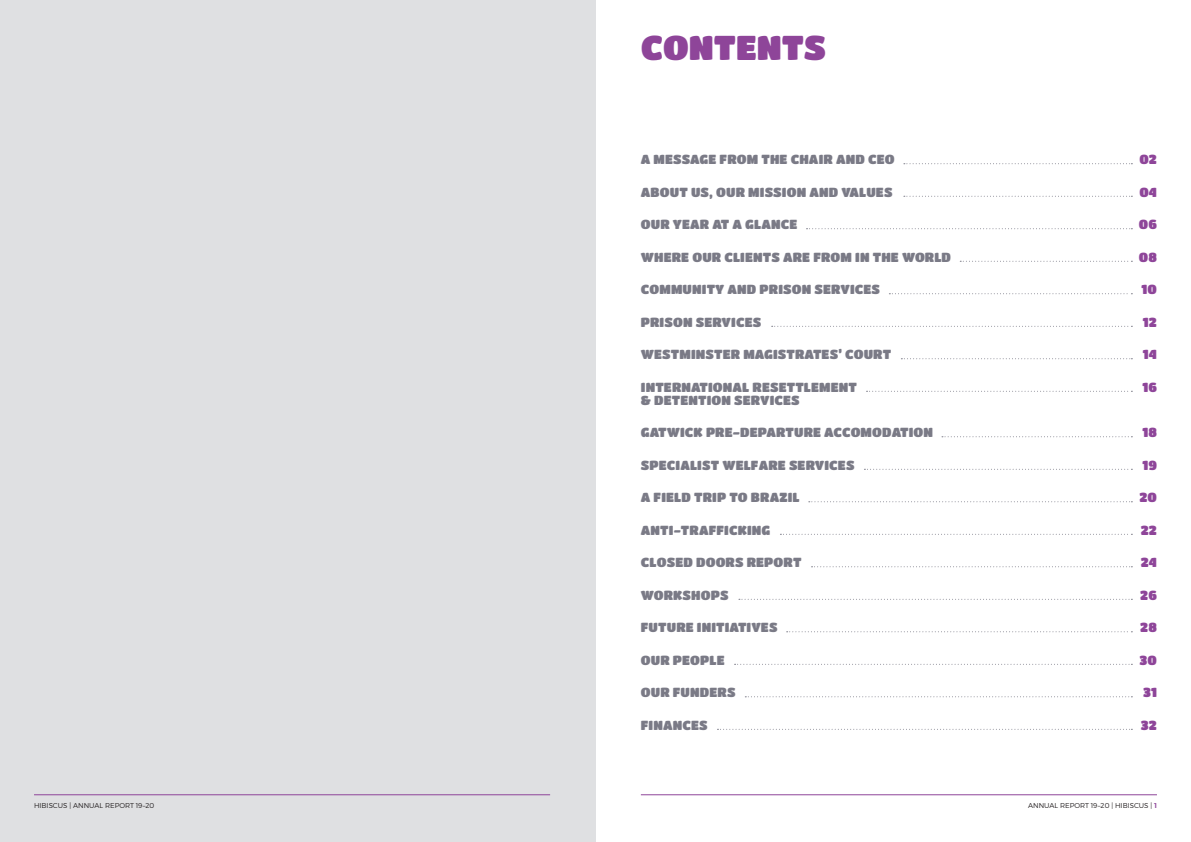
<style>
.page{position:relative;width:1191px;height:842px;background:#fff}
.page>*{position:absolute;margin:0;border:0;box-sizing:border-box;transform-origin:0 0}
.t1{font:34px "Titan One";color:#8e4599}
.Body{font:13px/13px "Titan One";letter-spacing:.01em;color:#7a7a86}
.Body-2{font:13px "Titan One";letter-spacing:.01em;color:#8e4599}
.Body-3{font:300 7px "Montserrat";color:#231f20}
.s1{font-weight:700;color:#8e4599}
</style>
<div class="page">
<hr style="left:641px;top:795px;width:516px;height:1px;background:#8e4599">
<div style="left:0;top:0;width:595px;height:842px;background:#dfe0e2"></div>
<hr style="left:34px;top:795px;width:516px;height:1px;background:#8e4599">
<svg style="left:904px;top:163px;width:228px;height:1px"></svg>
<svg style="left:904px;top:196px;width:228px;height:1px"></svg>
<svg style="left:806px;top:228px;width:326px;height:1px"></svg>
<svg style="left:960px;top:261px;width:172px;height:1px"></svg>
<svg style="left:889px;top:293px;width:243px;height:1px"></svg>
<svg style="left:771px;top:326px;width:361px;height:1px"></svg>
<svg style="left:901px;top:358px;width:231px;height:1px"></svg>
<svg style="left:866px;top:391px;width:266px;height:1px"></svg>
<svg style="left:942px;top:436px;width:190px;height:1px"></svg>
<svg style="left:864px;top:469px;width:268px;height:1px"></svg>
<svg style="left:808px;top:501px;width:324px;height:1px"></svg>
<svg style="left:780px;top:534px;width:352px;height:1px"></svg>
<svg style="left:811px;top:566px;width:321px;height:1px"></svg>
<svg style="left:739px;top:599px;width:393px;height:1px"></svg>
<svg style="left:786px;top:631px;width:346px;height:1px"></svg>
<svg style="left:734px;top:664px;width:398px;height:1px"></svg>
<svg style="left:745px;top:696px;width:387px;height:1px"></svg>
<svg style="left:717px;top:729px;width:415px;height:1px"></svg>
<p class="Body-3" style="left:34px;top:801px;width:122px">HIBISCUS | ANNUAL REPORT 19–20</p>
<p class="t1" style="left:641px;top:27px;width:187px">CONTENTS</p>
<p class="Body" style="left:641px;top:152px;width:255px">A MESSAGE FROM THE CHAIR AND CEO</p>
<p class="Body" style="left:641px;top:185px;width:253px">ABOUT US, OUR MISSION AND VALUES</p>
<p class="Body" style="left:641px;top:217px;width:158px">OUR YEAR AT A GLANCE</p>
<p class="Body" style="left:641px;top:250px;width:312px">WHERE OUR CLIENTS ARE FROM IN THE WORLD</p>
<p class="Body" style="left:641px;top:282px;width:241px">COMMUNITY AND PRISON SERVICES</p>
<p class="Body" style="left:641px;top:315px;width:122px">PRISON SERVICES</p>
<p class="Body" style="left:641px;top:347px;width:252px">WESTMINSTER MAGISTRATES’ COURT</p>
<p class="Body" style="left:641px;top:380px;width:218px">INTERNATIONAL RESETTLEMENT &amp; DETENTION SERVICES</p>
<p class="Body" style="left:641px;top:425px;width:294px">GATWICK PRE-DEPARTURE ACCOMODATION</p>
<p class="Body" style="left:641px;top:458px;width:215px">SPECIALIST WELFARE SERVICES</p>
<p class="Body" style="left:641px;top:490px;width:160px">A FIELD TRIP TO BRAZIL</p>
<p class="Body" style="left:641px;top:523px;width:131px">ANTI-TRAFFICKING</p>
<p class="Body" style="left:641px;top:555px;width:162px">CLOSED DOORS REPORT</p>
<p class="Body" style="left:641px;top:588px;width:89px">WORKSHOPS</p>
<p class="Body" style="left:641px;top:620px;width:138px">FUTURE INITIATIVES</p>
<p class="Body" style="left:641px;top:653px;width:85px">OUR PEOPLE</p>
<p class="Body" style="left:641px;top:685px;width:96px">OUR FUNDERS</p>
<p class="Body" style="left:641px;top:718px;width:68px">FINANCES</p>
<p class="Body-2" style="left:1139px;top:151px;width:19px">02</p>
<p class="Body-2" style="left:1139px;top:184px;width:19px">04</p>
<p class="Body-2" style="left:1138px;top:216px;width:20px">06</p>
<p class="Body-2" style="left:1138px;top:249px;width:20px">08</p>
<p class="Body-2" style="left:1141px;top:281px;width:17px">10</p>
<p class="Body-2" style="left:1143px;top:314px;width:16px">12</p>
<p class="Body-2" style="left:1142px;top:346px;width:16px">14</p>
<p class="Body-2" style="left:1142px;top:379px;width:16px">16</p>
<p class="Body-2" style="left:1142px;top:424px;width:16px">18</p>
<p class="Body-2" style="left:1142px;top:457px;width:16px">19</p>
<p class="Body-2" style="left:1139px;top:489px;width:19px">20</p>
<p class="Body-2" style="left:1140px;top:522px;width:18px">22</p>
<p class="Body-2" style="left:1140px;top:554px;width:18px">24</p>
<p class="Body-2" style="left:1140px;top:587px;width:18px">26</p>
<p class="Body-2" style="left:1140px;top:619px;width:18px">28</p>
<p class="Body-2" style="left:1139px;top:652px;width:19px">30</p>
<p class="Body-2" style="left:1143px;top:684px;width:15px">31</p>
<p class="Body-2" style="left:1141px;top:717px;width:18px">32</p>
<p class="Body-3" style="left:1028px;top:801px;width:130px">ANNUAL REPORT 19–20 | HIBISCUS | <span class="s1">1</span></p>
</div>
